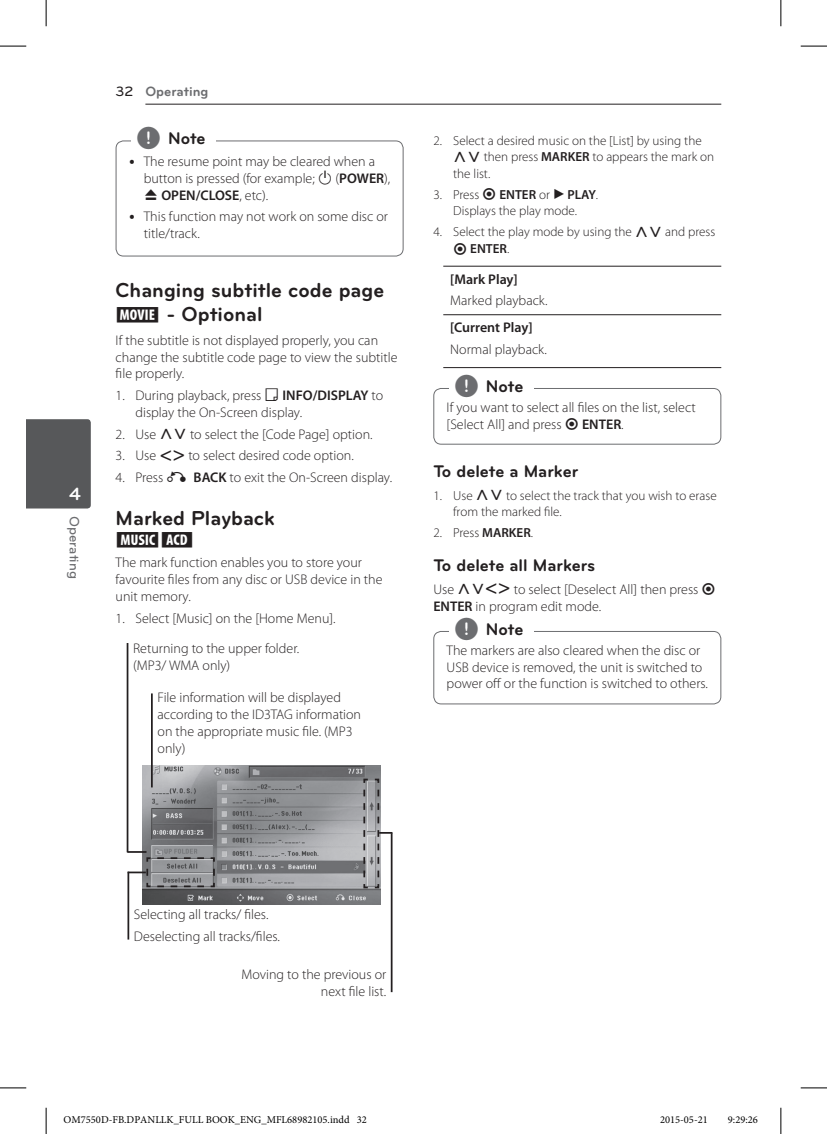
<style>
.page{position:relative;width:827px;height:1134px;background:#fff}
.page>*{position:absolute;margin:0;border:0;box-sizing:border-box;transform-origin:0 0}
.t1{font:700 21px/24.5px "Bryant LG";color:#231f20}
.t2{font:700 18.38px "Bryant LG";color:#fff}
.t3{font:700 17.5px "Bryant LG";color:#231f20}
.t4{font:15.75px "UPSYS Common";color:#231f20}
.t5{font:300 14px/16.8px "Myriad Pro";color:#231f20}
.t6{font:600 14px "Myriad Pro";color:#231f20}
.t7{font:700 14px "Bryant LG";color:#6c6d70}
.t8{font:500 14px "Bryant LG";color:#6c6d70}
.t9{font:300 13.12px/16.3px "Myriad Pro";color:#231f20}
.t10{font:10.5px "Minion Pro";color:#000}
.s1{font-weight:500;color:#231f20}
.s2{font-family:"UPSYS Common";font-weight:400;font-size:26.25px;color:#6c6d70}
.s3{font-family:"UPSYS Common";font-weight:400}
.s4{font-weight:600}
.s5{font-family:"UPSYS Common";font-weight:400;font-size:15.75px}
.s6{font-family:"UPSYS Common";font-weight:400;font-size:14px}
</style>
<div class="page">
<hr style="left:145px;top:104px;width:576px;height:1px;background:#231f20">
<div style="left:26px;top:419px;width:65px;height:89px;background:#57585a"></div>
<div style="left:116px;top:141px;width:287px;height:115px;border:1px solid #6c6d70;border-radius:7px"></div>
<div style="left:131px;top:135px;width:85px;height:18px;background:#fff"></div>
<img style="left:142px;top:766px;width:238px;height:138px">
<svg style="left:362px;top:778px;width:30px;height:111px"></svg>
<hr style="left:390px;top:833px;width:2px;height:159px;background:#231f20">
<hr style="left:127px;top:872px;width:2px;height:68px;background:#231f20">
<svg style="left:127px;top:851px;width:89px;height:37px;background:#97989b"></svg>
<hr style="left:127px;top:643px;width:1px;height:209px;background:#231f20">
<hr style="left:151px;top:693px;width:2px;height:94px;background:#231f20">
<hr style="left:443px;top:266px;width:278px;height:1px;background:#231f20">
<hr style="left:443px;top:314px;width:278px;height:1px;background:#231f20">
<hr style="left:443px;top:367px;width:278px;height:1px;background:#231f20">
<div style="left:433px;top:388px;width:288px;height:57px;border:1px solid #6c6d70;border-radius:7px"></div>
<div style="left:449px;top:383px;width:85px;height:17px;background:#fff"></div>
<div style="left:433px;top:631px;width:288px;height:73px;border:1px solid #6c6d70;border-radius:7px"></div>
<div style="left:449px;top:626px;width:85px;height:17px;background:#fff"></div>
<svg style="left:0;top:46px;width:26px;height:1px"></svg>
<svg style="left:800px;top:46px;width:26px;height:1px"></svg>
<svg style="left:0;top:1088px;width:26px;height:1px"></svg>
<svg style="left:800px;top:1088px;width:26px;height:1px"></svg>
<svg style="left:46px;top:0;width:1px;height:26px"></svg>
<svg style="left:46px;top:1108px;width:1px;height:26px"></svg>
<svg style="left:780px;top:0;width:1px;height:26px"></svg>
<svg style="left:780px;top:1108px;width:1px;height:26px"></svg>
<h2 class="t2" style="left:69px;top:483px;width:13px">4</h2>
<p class="t8" style="left:83px;top:516px;width:64px;rotate:90deg">Operating</p>
<p class="t7" style="left:116px;top:83px;width:94px"><span class="s1">32</span> Operating</p>
<p class="t3" style="left:136px;top:127px;width:71px"><span class="s2">,</span> Note</p>
<p class="t5" style="left:144px;top:153px;width:248px">The resume point may be cleared when a button is pressed (for example; <span class="s3">1</span> (<span class="s4">POWER</span>),<br><span class="s3">B</span> <span class="s4">OPEN/CLOSE</span>, etc).</p>
<p class="t5" style="left:144px;top:208px;width:246px">This function may not work on some disc or title/track.</p>
<h1 class="t1" style="left:116px;top:277px;width:270px">Changing subtitle code page<br><span class="s5">Y</span> - Optional</h1>
<p class="t5" style="left:116px;top:332px;width:283px">If the subtitle is not displayed properly, you can change the subtitle code page to view the subtitle file properly.</p>
<p class="t5" style="left:135px;top:387px;width:249px;text-indent:-20px">1. During playback, press <span class="s3">M</span> <span class="s4">INFO/DISPLAY</span> to display the On-Screen display.</p>
<p class="t5" style="left:116px;top:426px;width:258px">2. Use <span class="s3">WS</span> to select the [Code Page] option.</p>
<p class="t5" style="left:116px;top:447px;width:239px">3. Use <span class="s3">AD</span> to select desired code option.</p>
<p class="t5" style="left:116px;top:469px;width:278px">4. Press <span class="s3">X</span> <span class="s4">BACK</span> to exit the On-Screen display.</p>
<h1 class="t1" style="left:116px;top:505px;width:160px">Marked Playback</h1>
<p class="t4" style="left:116px;top:530px;width:80px">UT</p>
<p class="t5" style="left:116px;top:554px;width:268px">The mark function enables you to store your favourite files from any disc or USB device in the unit memory.</p>
<p class="t5" style="left:133px;top:603px;width:204px;line-height:30.4px;text-indent:-17px">1. Select [Music] on the [Home Menu].<br>Returning to the upper folder.</p>
<p class="t5" style="left:133px;top:657px;width:99px">(MP3/ WMA only)</p>
<p class="t5" style="left:157px;top:689px;width:205px">File information will be displayed according to the ID3TAG information on the appropriate music file. (MP3 only)</p>
<p class="t9" style="left:453px;top:133px;width:262px;text-indent:-20px">2. Select a desired music on the [List] by using the<br><span class="s6">WS</span> then press <span class="s4">MARKER</span> to appears the mark on the list.</p>
<p class="t9" style="left:433px;top:186px;width:166px;text-align:center">3. Press <span class="s6">B</span> <span class="s4">ENTER</span> or <span class="s6">D</span> <span class="s4">PLAY</span>.<br>Displays the play mode.</p>
<p class="t9" style="left:453px;top:224px;width:264px;line-height:16.8px;text-indent:-20px">4. Select the play mode by using the <span class="s6">WS</span> and press<br><span class="s6">B</span> <span class="s4">ENTER</span>.</p>
<p class="t6" style="left:450px;top:270px;width:69px">[Mark Play]</p>
<p class="t5" style="left:450px;top:292px;width:99px">Marked playback.</p>
<p class="t6" style="left:450px;top:319px;width:84px">[Current Play]</p>
<p class="t5" style="left:450px;top:341px;width:98px">Normal playback.</p>
<p class="t3" style="left:454px;top:375px;width:71px"><span class="s2">,</span> Note</p>
<p class="t5" style="left:446px;top:399px;width:250px">If you want to select all files on the list, select [Select All] and press <span class="s3">B</span> <span class="s4">ENTER</span>.</p>
<p class="t3" style="left:433px;top:460px;width:146px">To delete a Marker</p>
<p class="t9" style="left:453px;top:487px;width:265px;text-indent:-20px">1. Use <span class="s6">WS</span> to select the track that you wish to erase from the marked file.</p>
<p class="t9" style="left:433px;top:524px;width:101px">2. Press <span class="s4">MARKER</span>.</p>
<p class="t3" style="left:433px;top:554px;width:163px">To delete all Markers</p>
<p class="t5" style="left:433px;top:581px;width:284px">Use <span class="s3">WSAD</span> to select [Deselect All] then press <span class="s3">B<br></span><span class="s4">ENTER</span> in program edit mode.</p>
<p class="t5" style="left:446px;top:642px;width:263px">The markers are also cleared when the disc or<br>USB device is removed, the unit is switched to power off or the function is switched to others.</p>
<p class="t3" style="left:454px;top:618px;width:71px"><span class="s2">,</span> Note</p>
<p class="t5" style="left:134px;top:903px;width:148px;line-height:21.7px">Selecting all tracks/ files.<br>Deselecting all tracks/files.</p>
<p class="t5" style="left:241px;top:966px;width:146px;text-align:right">Moving to the previous or next file list.</p>
<p class="t10" style="left:64px;top:1113px;width:305px">OM7550D-FB.DPANLLK_FULL BOOK_ENG_MFL68982105.indd 32</p>
<p class="t10" style="left:660px;top:1113px;width:49px">2015-05-21</p>
<p class="t10" style="left:727px;top:1113px;width:31px">9:29:26</p>
</div>
